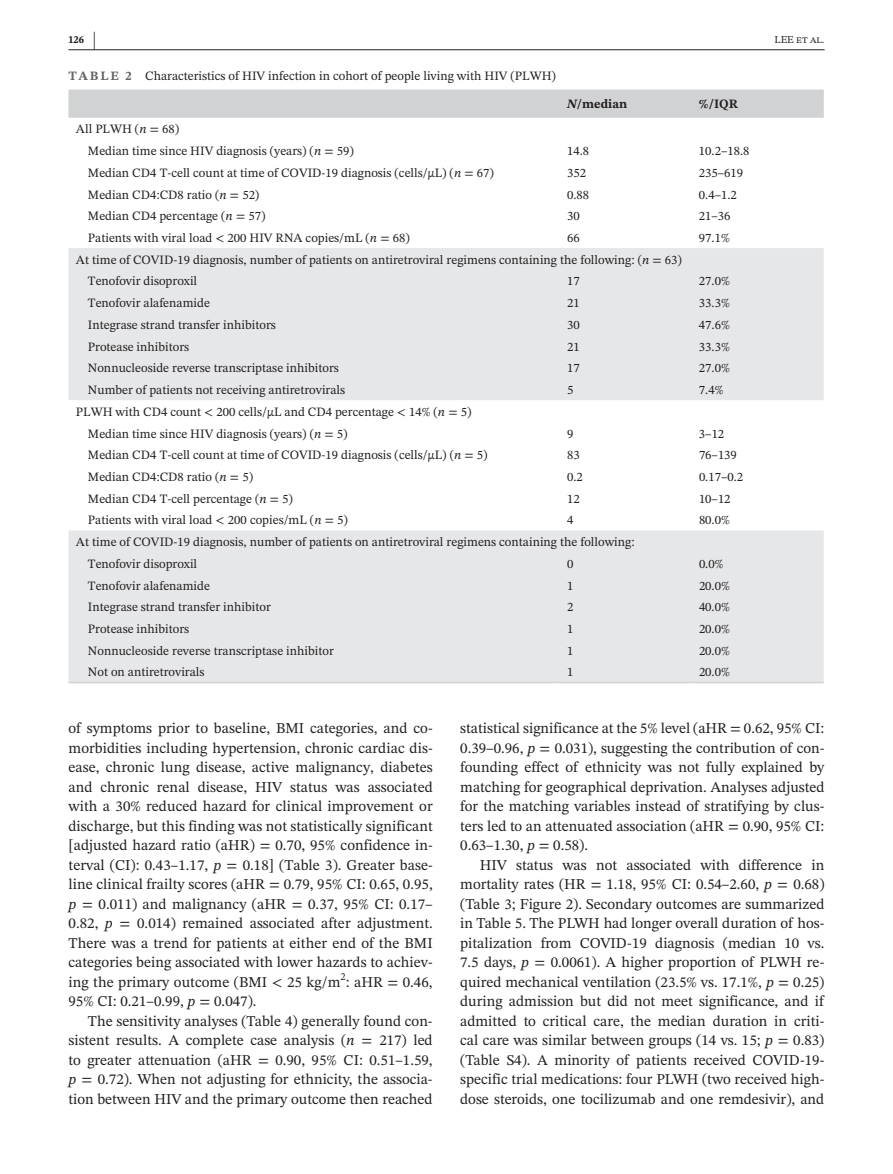
<style>
.page{position:relative;width:893px;height:1174px;background:#fff}
.page>*{position:absolute;margin:0;border:0;box-sizing:border-box;transform-origin:0 0}
.t1{font:15px/19.5px "STIX Two Text";color:#231f20;text-align:justify}
.t2{font:12.75px/21.8px "STIX Two Text";color:#231f20}
.t3{font:700 12.75px "STIX Two Text";color:#231f20}
.t4{font:10.5px "STIX Two Text";color:#231f20}
.t5{font:700 10.5px "STIX Two Text";color:#231f20}
.s1{font-size:21px}
.s2{font-weight:700;color:#636366}
.s3{font-style:italic}
</style>
<div class="page">
<hr style="left:68px;top:49px;width:756px;height:1px;background:#231f20">
<div style="left:68px;top:90px;width:756px;height:28px;background:#d1d2d4"></div>
<svg style="left:68px;top:248px;width:756px;height:434px;fill:#e6e7e9"></svg>
<hr style="left:68px;top:682px;width:492px;height:1px;background:#d1d2d4">
<hr style="left:560px;top:682px;width:131px;height:1px;background:#d1d2d4">
<hr style="left:691px;top:682px;width:133px;height:1px;background:#d1d2d4">
<p class="t5" style="left:68px;top:32px;width:29px">126 <span class="s1">|</span></p>
<p class="t4" style="left:774px;top:32px;width:51px">LEE et al.</p>
<p class="t2" style="left:68px;top:65px;width:489px"><span class="s2">TABLE 2</span> Characteristics of HIV infection in cohort of people living with HIV (PLWH)</p>
<p class="t2" style="left:88px;top:118px;width:267px;text-indent:-12px">All PLWH (<span class="s3">n</span> = 68)<br>Median time since HIV diagnosis (years) (<span class="s3">n</span> = 59)</p>
<p class="t3" style="left:567px;top:95px;width:62px"><span class="s3">N</span>/median</p>
<p class="t3" style="left:699px;top:95px;width:41px">%/IQR</p>
<p class="t2" style="left:567px;top:140px;width:24px">14.8</p>
<p class="t2" style="left:699px;top:140px;width:52px">10.2–18.8</p>
<p class="t2" style="left:88px;top:162px;width:407px">Median CD4 T-cell count at time of COVID-19 diagnosis (cells/µL) (<span class="s3">n</span> = 67)</p>
<p class="t2" style="left:567px;top:162px;width:20px">352</p>
<p class="t2" style="left:699px;top:162px;width:46px">235–619</p>
<p class="t2" style="left:88px;top:183px;width:173px">Median CD4:CD8 ratio (<span class="s3">n</span> = 52)</p>
<p class="t2" style="left:567px;top:183px;width:24px">0.88</p>
<p class="t2" style="left:699px;top:183px;width:39px">0.4–1.2</p>
<p class="t2" style="left:88px;top:205px;width:179px">Median CD4 percentage (<span class="s3">n</span> = 57)</p>
<p class="t2" style="left:567px;top:205px;width:14px">30</p>
<p class="t2" style="left:699px;top:205px;width:33px">21–36</p>
<p class="t2" style="left:88px;top:227px;width:323px">Patients with viral load &lt; 200 HIV RNA copies/mL (<span class="s3">n</span> = 68)</p>
<p class="t2" style="left:567px;top:227px;width:14px">66</p>
<p class="t2" style="left:699px;top:227px;width:32px">97.1%</p>
<p class="t2" style="left:88px;top:249px;width:595px;text-indent:-12px">At time of COVID-19 diagnosis, number of patients on antiretroviral regimens containing the following: (<span class="s3">n</span> = 63)<br>Tenofovir disoproxil</p>
<p class="t2" style="left:567px;top:270px;width:14px">17</p>
<p class="t2" style="left:699px;top:270px;width:32px">27.0%</p>
<p class="t2" style="left:88px;top:292px;width:124px">Tenofovir alafenamide</p>
<p class="t2" style="left:567px;top:292px;width:14px">21</p>
<p class="t2" style="left:699px;top:292px;width:32px">33.3%</p>
<p class="t2" style="left:88px;top:314px;width:189px">Integrase strand transfer inhibitors</p>
<p class="t2" style="left:567px;top:314px;width:14px">30</p>
<p class="t2" style="left:699px;top:314px;width:32px">47.6%</p>
<p class="t2" style="left:88px;top:335px;width:103px">Protease inhibitors</p>
<p class="t2" style="left:567px;top:335px;width:14px">21</p>
<p class="t2" style="left:699px;top:335px;width:32px">33.3%</p>
<p class="t2" style="left:88px;top:357px;width:252px">Nonnucleoside reverse transcriptase inhibitors</p>
<p class="t2" style="left:567px;top:357px;width:14px">17</p>
<p class="t2" style="left:699px;top:357px;width:32px">27.0%</p>
<p class="t2" style="left:88px;top:379px;width:259px">Number of patients not receiving antiretrovirals</p>
<p class="t2" style="left:567px;top:379px;width:8px">5</p>
<p class="t2" style="left:699px;top:379px;width:26px">7.4%</p>
<p class="t2" style="left:88px;top:400px;width:385px;text-indent:-12px">PLWH with CD4 count &lt; 200 cells/µL and CD4 percentage &lt; 14% (<span class="s3">n</span> = 5)<br>Median time since HIV diagnosis (years) (<span class="s3">n</span> = 5)</p>
<p class="t2" style="left:567px;top:422px;width:8px">9</p>
<p class="t2" style="left:699px;top:422px;width:27px">3–12</p>
<p class="t2" style="left:88px;top:444px;width:401px">Median CD4 T-cell count at time of COVID-19 diagnosis (cells/µL) (<span class="s3">n</span> = 5)</p>
<p class="t2" style="left:567px;top:444px;width:14px">83</p>
<p class="t2" style="left:699px;top:444px;width:39px">76–139</p>
<p class="t2" style="left:88px;top:466px;width:167px">Median CD4:CD8 ratio (<span class="s3">n</span> = 5)</p>
<p class="t2" style="left:567px;top:466px;width:17px">0.2</p>
<p class="t2" style="left:699px;top:466px;width:46px">0.17–0.2</p>
<p class="t2" style="left:88px;top:487px;width:206px">Median CD4 T-cell percentage (<span class="s3">n</span> = 5)</p>
<p class="t2" style="left:567px;top:487px;width:14px">12</p>
<p class="t2" style="left:699px;top:487px;width:33px">10–12</p>
<p class="t2" style="left:88px;top:509px;width:261px">Patients with viral load &lt; 200 copies/mL (<span class="s3">n</span> = 5)</p>
<p class="t2" style="left:567px;top:509px;width:8px">4</p>
<p class="t2" style="left:699px;top:509px;width:32px">80.0%</p>
<p class="t2" style="left:88px;top:531px;width:548px;text-indent:-12px">At time of COVID-19 diagnosis, number of patients on antiretroviral regimens containing the following:<br>Tenofovir disoproxil</p>
<p class="t2" style="left:567px;top:552px;width:8px">0</p>
<p class="t2" style="left:699px;top:552px;width:26px">0.0%</p>
<p class="t2" style="left:88px;top:574px;width:124px">Tenofovir alafenamide</p>
<p class="t2" style="left:567px;top:574px;width:8px">1</p>
<p class="t2" style="left:699px;top:574px;width:32px">20.0%</p>
<p class="t2" style="left:88px;top:596px;width:184px">Integrase strand transfer inhibitor</p>
<p class="t2" style="left:567px;top:596px;width:8px">2</p>
<p class="t2" style="left:699px;top:596px;width:32px">40.0%</p>
<p class="t2" style="left:88px;top:618px;width:103px">Protease inhibitors</p>
<p class="t2" style="left:567px;top:618px;width:8px">1</p>
<p class="t2" style="left:699px;top:618px;width:32px">20.0%</p>
<p class="t2" style="left:88px;top:639px;width:247px">Nonnucleoside reverse transcriptase inhibitor</p>
<p class="t2" style="left:567px;top:639px;width:8px">1</p>
<p class="t2" style="left:699px;top:639px;width:32px">20.0%</p>
<p class="t2" style="left:88px;top:661px;width:118px">Not on antiretrovirals</p>
<p class="t2" style="left:567px;top:661px;width:8px">1</p>
<p class="t2" style="left:699px;top:661px;width:32px">20.0%</p>
<p class="t1" style="left:68px;top:718px;width:366px">of symptoms prior to baseline, BMI categories, and co&shy;morbidities including hypertension, chronic cardiac dis&shy;ease, chronic lung disease, active malignancy, diabetes and chronic renal disease, HIV status was associated with a 30% reduced hazard for clinical improvement or discharge, but this finding was not statistically significant [adjusted hazard ratio (aHR) = 0.70, 95% confidence in&shy;terval (CI): 0.43–1.17, <span class="s3">p</span> = 0.18] (Table 3). Greater base&shy;line clinical frailty scores (aHR = 0.79, 95% CI: 0.65, 0.95, <span class="s3">p</span> = 0.011) and malignancy (aHR = 0.37, 95% CI: 0.17– 0.82, <span class="s3">p</span> = 0.014) remained associated after adjustment.<br>There was a trend for patients at either end of the BMI categories being associated with lower hazards to achiev&shy;ing the primary outcome (BMI &lt; 25 kg/m : aHR = 0.46,</p>
<p class="t4" style="left:340px;top:969px;width:7px">2</p>
<p class="t1" style="left:68px;top:991px;width:190px">95% CI: 0.21–0.99, <span class="s3">p</span> = 0.047).</p>
<p class="t1" style="left:88px;top:1011px;width:346px">The sensitivity analyses (Table 4) generally found con-</p>
<p class="t1" style="left:68px;top:1030px;width:366px">sistent results. A complete case analysis (<span class="s3">n</span> = 217) led</p>
<p class="t1" style="left:68px;top:1050px;width:366px">to greater attenuation (aHR = 0.90, 95% CI: 0.51–1.59,</p>
<p class="t1" style="left:68px;top:1069px;width:366px"><span class="s3">p</span> = 0.72). When not adjusting for ethnicity, the associa-</p>
<p class="t1" style="left:68px;top:1089px;width:366px">tion between HIV and the primary outcome then reached</p>
<p class="t1" style="left:460px;top:718px;width:366px">statistical significance at the 5% level (aHR = 0.62, 95% CI:<br>0.39–0.96, <span class="s3">p</span> = 0.031), suggesting the contribution of con&shy;founding effect of ethnicity was not fully explained by matching for geographical deprivation. Analyses adjusted for the matching variables instead of stratifying by clus&shy;ters led to an attenuated association (aHR = 0.90, 95% CI:<br>0.63–1.30, <span class="s3">p</span> = 0.58).</p>
<p class="t1" style="left:460px;top:855px;width:366px;text-indent:20px">HIV status was not associated with difference in mortality rates (HR = 1.18, 95% CI: 0.54–2.60, <span class="s3">p</span> = 0.68) (Table 3; Figure 2). Secondary outcomes are summarized in Table 5. The PLWH had longer overall duration of hos&shy;pitalization from COVID-19 diagnosis (median 10 vs.<br>7.5 days, <span class="s3">p</span> = 0.0061). A higher proportion of PLWH re&shy;quired mechanical ventilation (23.5% vs. 17.1%, <span class="s3">p</span> = 0.25) during admission but did not meet significance, and if admitted to critical care, the median duration in criti&shy;cal care was similar between groups (14 vs. 15; <span class="s3">p</span> = 0.83) (Table S4). A minority of patients received COVID-19- specific trial medications: four PLWH (two received high&shy;dose steroids, one tocilizumab and one remdesivir), and</p>
</div>
